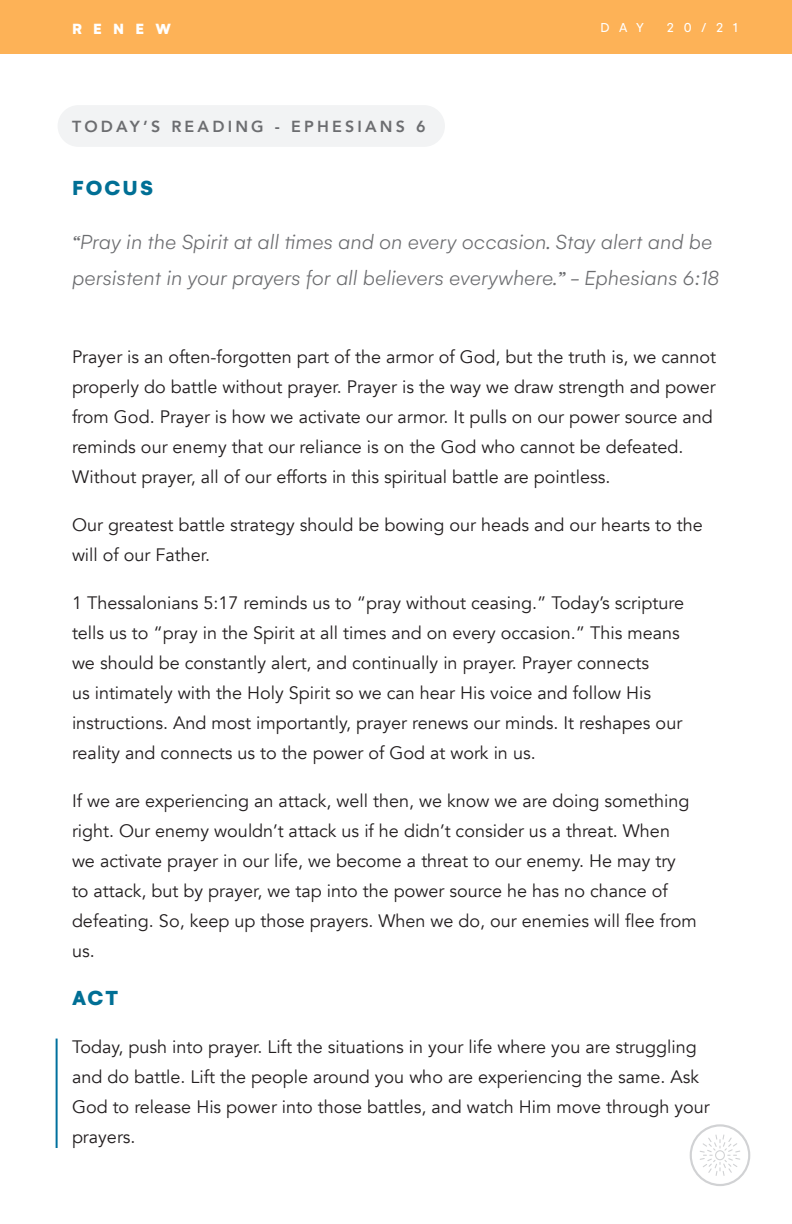
<style>
.page{position:relative;width:792px;height:1224px;background:#fff}
.page>*{position:absolute;margin:0;border:0;box-sizing:border-box;transform-origin:0 0}
.t1{font:italic 300 22px/36px "Gelion";color:#6c6d70}
.t2{font:900 22px "Gelion";letter-spacing:.095em;color:#006f95}
.t3{font:18px/30px "Avenir";color:#231f20}
.t4{font:800 16px "Avenir";letter-spacing:.2em;color:#6c6d70}
.t5{font:900 16px "Gelion";letter-spacing:.7em;color:#fff}
.t6{font:14px "Gelion";letter-spacing:.685em;color:#fff}
</style>
<div class="page">
<div style="left:58px;top:105px;width:387px;height:42px;background:#f2f3f4;border-radius:21px"></div>
<div style="left:0;top:0;width:792px;height:53px;background:#fdb257"></div>
<hr style="left:56px;top:1039px;width:2px;height:109px;background:#00709e">
<svg style="left:690px;top:1124px;width:60px;height:62px"></svg>
<p class="t5" style="left:72px;top:18px;width:100px">RENEW</p>
<p class="t6" style="left:600px;top:19px;width:45px">DAY</p>
<p class="t6" style="left:667px;top:19px;width:72px">20/21</p>
<p class="t4" style="left:72px;top:114px;width:355px">TODAY’S READING - EPHESIANS 6</p>
<p class="t2" style="left:72px;top:174px;width:83px">FOCUS</p>
<p class="t1" style="left:72px;top:224px;width:649px">“Pray in the Spirit at all times and on every occasion. Stay alert and be persistent in your prayers for all believers everywhere.” - Ephesians 6:18</p>
<p class="t3" style="left:72px;top:342px;width:646px">Prayer is an often-forgotten part of the armor of God, but the truth is, we cannot properly do battle without prayer. Prayer is the way we draw strength and power from God. Prayer is how we activate our armor. It pulls on our power source and reminds our enemy that our reliance is on the God who cannot be defeated.<br>Without prayer, all of our efforts in this spiritual battle are pointless.</p>
<p class="t3" style="left:72px;top:510px;width:632px">Our greatest battle strategy should be bowing our heads and our hearts to the will of our Father.</p>
<p class="t3" style="left:72px;top:588px;width:614px">1 Thessalonians 5:17 reminds us to “pray without ceasing.” Today’s scripture tells us to “pray in the Spirit at all times and on every occasion.” This means we should be constantly alert, and continually in prayer. Prayer connects<br>us intimately with the Holy Spirit so we can hear His voice and follow His instructions. And most importantly, prayer renews our minds. It reshapes our reality and connects us to the power of God at work in us.</p>
<p class="t3" style="left:72px;top:786px;width:626px">If we are experiencing an attack, well then, we know we are doing something right. Our enemy wouldn’t attack us if he didn’t consider us a threat. When we activate prayer in our life, we become a threat to our enemy. He may try to attack, but by prayer, we tap into the power source he has no chance of defeating. So, keep up those prayers. When we do, our enemies will flee from us.</p>
<p class="t2" style="left:72px;top:984px;width:48px">ACT</p>
<p class="t3" style="left:72px;top:1032px;width:639px">Today, push into prayer. Lift the situations in your life where you are struggling and do battle. Lift the people around you who are experiencing the same. Ask God to release His power into those battles, and watch Him move through your prayers.</p>
</div>
